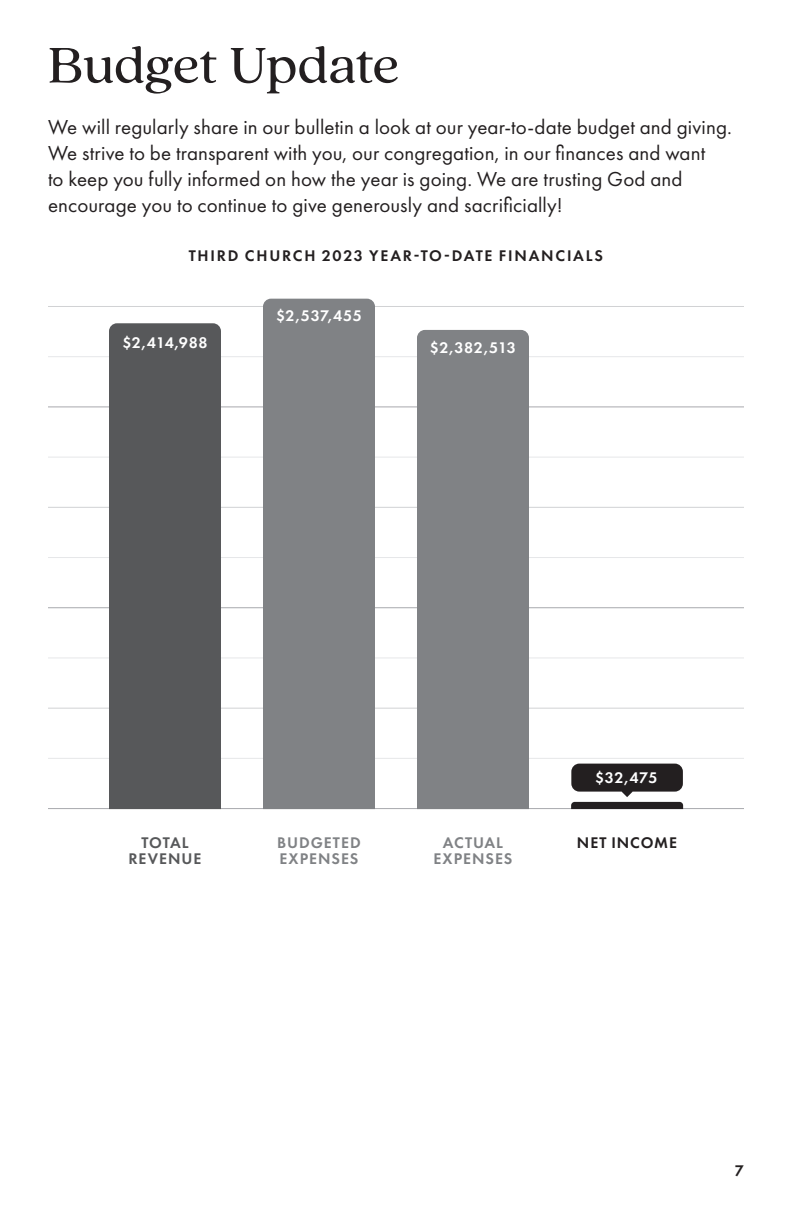
<style>
.page{position:relative;width:792px;height:1224px;background:#fff}
.page>*{position:absolute;margin:0;border:0;box-sizing:border-box;transform-origin:0 0}
.Page_Header{font:56px "Quincy CF Text";letter-spacing:-.015em;color:#231f20}
.Body{font:21px/26px "Futura PT";letter-spacing:.005em;color:#231f20}
.Liturgy{font:600 16px "Futura PT";letter-spacing:.11em;color:#231f20}
.Liturgy-2{font:600 16px "Futura PT";letter-spacing:.035em;color:#fff}
.Liturgy-3{font:600 16px/16px "Futura PT";letter-spacing:.06em;color:#808285}
.Liturgy-4{font:600 16px/16px "Futura PT";letter-spacing:.06em;color:#57585a;text-align:center}
.Liturgy-5{font:600 16px "Futura PT";letter-spacing:.06em;color:#231f20}
</style>
<div class="page">
<hr style="left:48px;top:808px;width:696px;height:1px;background:#a8a9ad">
<hr style="left:48px;top:457px;width:696px;height:1px;background:#e6e7e9">
<hr style="left:48px;top:607px;width:696px;height:1px;background:#a8a9ad">
<hr style="left:48px;top:406px;width:696px;height:1px;background:#a8a9ad">
<hr style="left:48px;top:657px;width:696px;height:1px;background:#e6e7e9">
<hr style="left:48px;top:708px;width:696px;height:1px;background:#d1d2d4">
<hr style="left:48px;top:507px;width:696px;height:1px;background:#d1d2d4">
<hr style="left:48px;top:306px;width:696px;height:1px;background:#d1d2d4">
<hr style="left:48px;top:758px;width:696px;height:1px;background:#e6e7e9">
<hr style="left:48px;top:557px;width:696px;height:1px;background:#e6e7e9">
<hr style="left:48px;top:356px;width:696px;height:1px;background:#e6e7e9">
<div style="left:109px;top:323px;width:112px;height:486px;background:#57585a"></div>
<div style="left:263px;top:299px;width:112px;height:510px;background:#808285"></div>
<div style="left:571px;top:764px;width:112px;height:28px;background:#231f20;border-radius:8px"></div>
<svg style="left:571px;top:786px;width:112px;height:23px"></svg>
<div style="left:417px;top:330px;width:112px;height:479px;background:#808285"></div>
<p class="Page_Header" style="left:48px;top:26px;width:353px">Budget Update</p>
<p class="Body" style="left:48px;top:114px;width:685px">We will regularly share in our bulletin a look at our year-to-date budget and giving.<br>We strive to be transparent with you, our congregation, in our finances and want<br>to keep you fully informed on how the year is going. We are trusting God and encourage you to continue to give generously and sacrificially!</p>
<p class="Liturgy" style="left:189px;top:246px;width:416px">THIRD CHURCH 2023 YEAR-TO-DATE FINANCIALS</p>
<p class="Liturgy-2" style="left:122px;top:333px;width:87px">$2,414,988</p>
<p class="Liturgy-2" style="left:276px;top:306px;width:87px">$2,537,455</p>
<p class="Liturgy-2" style="left:430px;top:337px;width:88px">$2,382,513</p>
<p class="Liturgy-2" style="left:595px;top:768px;width:64px">$32,475</p>
<p class="Liturgy-4" style="left:129px;top:834px;width:74px">TOTAL<br>REVENUE</p>
<p class="Liturgy-3" style="left:277px;top:834px;width:85px">BUDGETED<br>EXPENSES</p>
<p class="Liturgy-5" style="left:577px;top:833px;width:102px">NET INCOME</p>
<p class="Liturgy-3" style="left:434px;top:834px;width:80px;text-align:center">ACTUAL<br>EXPENSES</p>
<p class="Liturgy" style="left:735px;top:1161px;width:11px">7</p>
</div>
